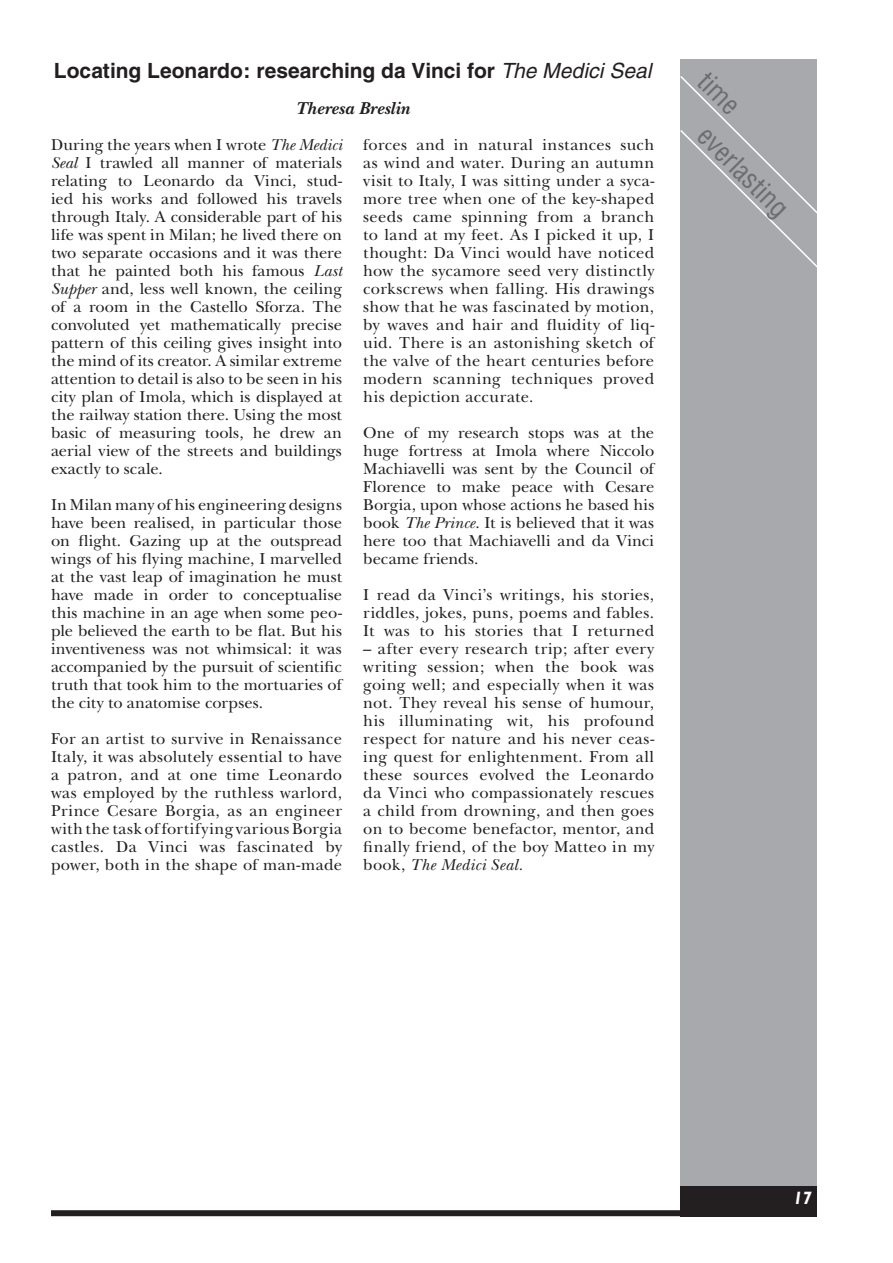
<style>
.page{position:relative;width:893px;height:1263px;background:#fff}
.page>*{position:absolute;margin:0;border:0;box-sizing:border-box;transform-origin:0 0}
.t1{font:condensed 27px/38.2px "Helvetica";color:#6c6d70}
.t2{font:700 21px "Helvetica";color:#231f20}
.t3{font:italic 700 18px "New Baskerville";letter-spacing:.005em;color:#231f20}
.t4{font:italic 700 18px "Gill Sans";color:#fff}
.t5{font:16.5px/18px "New Baskerville";letter-spacing:.015em;color:#231f20;text-align:justify}
.s1{font-weight:400;font-style:italic}
.s2{font-style:italic}
</style>
<div class="page">
<div style="left:680px;top:60px;width:136px;height:1155px;background:#a8a9ad"></div>
<div style="left:51px;top:1210px;width:765px;height:6px;background:#231f20"></div>
<div style="left:680px;top:1186px;width:136px;height:30px;background:#231f20"></div>
<svg style="left:680px;top:74px;width:137px;height:196px"></svg>
<p class="t2" style="left:54px;top:57px;width:599px">Locating Leonardo: researching da Vinci for <span class="s1">The Medici Seal</span></p>
<p class="t3" style="left:296px;top:97px;width:115px">Theresa Breslin</p>
<p class="t5" style="left:51px;top:135px;width:293px">During the years when I wrote <span class="s2">The Medici Seal</span> I trawled all manner of materials relating to Leonardo da Vinci, stud&shy;ied his works and followed his travels through Italy. A considerable part of his life was spent in Milan; he lived there on two separate occasions and it was there that he painted both his famous <span class="s2">Last Supper</span> and, less well known, the ceiling of a room in the Castello Sforza. The convoluted yet mathematically precise pattern of this ceiling gives insight into the mind of its creator. A similar extreme attention to detail is also to be seen in his city plan of Imola, which is displayed at the railway station there. Using the most basic of measuring tools, he drew an aerial view of the streets and buildings exactly to scale.</p>
<p class="t5" style="left:51px;top:495px;width:293px">In Milan many of his engineering designs have been realised, in particular those on flight. Gazing up at the outspread wings of his flying machine, I marvelled at the vast leap of imagination he must have made in order to conceptualise this machine in an age when some peo&shy;ple believed the earth to be flat. But his inventiveness was not whimsical: it was accompanied by the pursuit of scientific truth that took him to the mortuaries of the city to anatomise corpses.</p>
<p class="t5" style="left:51px;top:729px;width:292px">For an artist to survive in Renaissance Italy, it was absolutely essential to have a patron, and at one time Leonardo was employed by the ruthless warlord, Prince Cesare Borgia, as an engineer with the task of fortifying various Borgia castles. Da Vinci was fascinated by power, both in the shape of man-made</p>
<p class="t5" style="left:363px;top:135px;width:293px">forces and in natural instances such as wind and water. During an autumn visit to Italy, I was sitting under a syca&shy;more tree when one of the key-shaped seeds came spinning from a branch to land at my feet. As I picked it up, I thought: Da Vinci would have noticed how the sycamore seed very distinctly corkscrews when falling. His drawings show that he was fascinated by motion, by waves and hair and fluidity of liq&shy;uid. There is an astonishing sketch of the valve of the heart centuries before modern scanning techniques proved his depiction accurate.</p>
<p class="t5" style="left:363px;top:423px;width:292px">One of my research stops was at the huge fortress at Imola where Niccolo Machiavelli was sent by the Council of Florence to make peace with Cesare Borgia, upon whose actions he based his book <span class="s2">The Prince</span>. It is believed that it was here too that Machiavelli and da Vinci became friends.</p>
<p class="t5" style="left:363px;top:585px;width:292px">I read da Vinci’s writings, his stories, riddles, jokes, puns, poems and fables.<br>It was to his stories that I returned</p>
<p class="t5" style="left:363px;top:639px;width:293px">– after every research trip; after every writing session; when the book was going well; and especially when it was not. They reveal his sense of humour, his illuminating wit, his profound respect for nature and his never ceas&shy;ing quest for enlightenment. From all these sources evolved the Leonardo da Vinci who compassionately rescues a child from drowning, and then goes on to become benefactor, mentor, and finally friend, of the boy Matteo in my book, <span class="s2">The Medici Seal.</span></p>
<h1 class="t1" style="left:743px;top:90px;width:117px;text-indent:-38px;rotate:45deg">time everlasting</h1>
<p class="t4" style="left:793px;top:1187px;width:19px">17</p>
</div>
